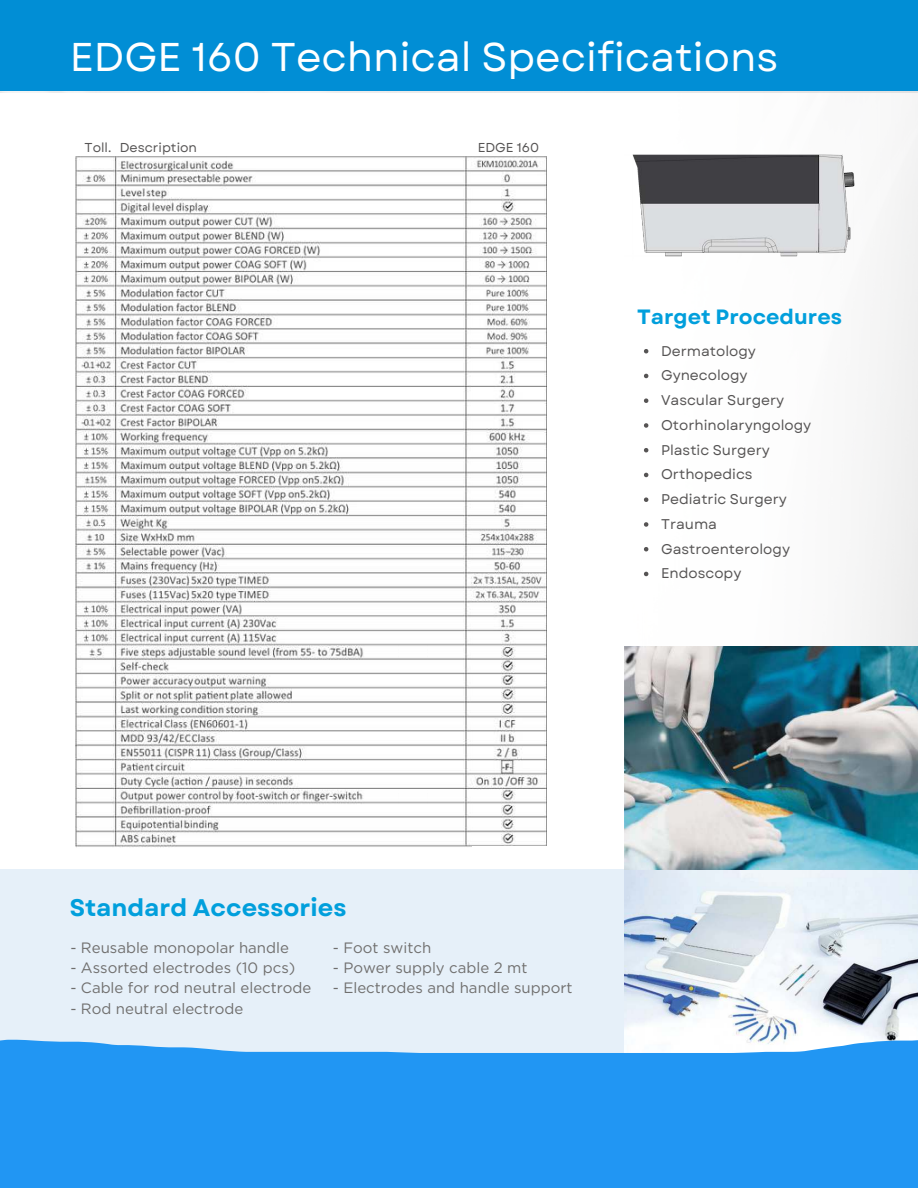
<style>
.page{position:relative;width:918px;height:1188px;background:#fff}
.page>*{position:absolute;margin:0;border:0;box-sizing:border-box;transform-origin:0 0}
.t1{font:40.05px "Garet";color:#fff}
.t2{font:700 24px "Garet";color:#019fdc}
.t3{font:700 20.7px "Garet";color:#019fdc}
.t4{font:15px "Gotham HTF";color:#706f6e}
.t5{font:14.1px/24.8px "Garet";color:#565454}
.t6{font:12.9px "Garet";color:#565454}
</style>
<div class="page">
<img style="left:615px;top:92px;width:303px;height:555px">
<img style="left:0;top:90px;width:918px;height:2px">
<div style="left:0;top:0;width:918px;height:90px;background:#018ed5"></div>
<div style="left:0;top:869px;width:630px;height:232px;background:#e6f0f9"></div>
<img style="left:624px;top:647px;width:294px;height:387px">
<img style="left:624px;top:155px;width:231px;height:106px">
<svg style="left:644px;top:349px;width:4px;height:4px"></svg>
<svg style="left:644px;top:374px;width:4px;height:4px"></svg>
<svg style="left:644px;top:398px;width:4px;height:5px"></svg>
<svg style="left:644px;top:423px;width:4px;height:5px"></svg>
<svg style="left:644px;top:448px;width:4px;height:4px"></svg>
<svg style="left:644px;top:473px;width:4px;height:4px"></svg>
<svg style="left:644px;top:497px;width:4px;height:5px"></svg>
<svg style="left:644px;top:522px;width:4px;height:5px"></svg>
<svg style="left:644px;top:547px;width:4px;height:4px"></svg>
<svg style="left:644px;top:572px;width:4px;height:4px"></svg>
<img style="left:76px;top:156px;width:351px;height:692px">
<img style="left:471px;top:156px;width:76px;height:690px">
<img style="left:427px;top:156px;width:44px;height:691px">
<svg style="left:0;top:1034px;width:918px;height:154px;background:#359ff3"></svg>
<h1 class="t1" style="left:70px;top:32px;width:710px">EDGE 160 Technical Specifications</h1>
<p class="t6" style="left:85px;top:139px;width:114px">Toll. Description</p>
<p class="t6" style="left:478px;top:139px;width:63px">EDGE 160</p>
<h3 class="t3" style="left:637px;top:303px;width:206px">Target Procedures</h3>
<p class="t5" style="left:661px;top:339px;width:152px">Dermatology<br>Gynecology<br>Vascular Surgery<br>Otorhinolaryngology<br>Plastic Surgery<br>Orthopedics<br>Pediatric Surgery<br>Trauma<br>Gastroenterology<br>Endoscopy</p>
<h2 class="t2" style="left:70px;top:893px;width:278px">Standard Accessories</h2>
<p class="t4" style="left:70px;top:939px;width:220px">- Reusable monopolar handle</p>
<p class="t4" style="left:70px;top:959px;width:227px">- Assorted electrodes (10 pcs)</p>
<p class="t4" style="left:70px;top:980px;width:243px">- Cable for rod neutral electrode</p>
<p class="t4" style="left:70px;top:1000px;width:175px">- Rod neutral electrode</p>
<p class="t4" style="left:333px;top:939px;width:100px">- Foot switch</p>
<p class="t4" style="left:333px;top:959px;width:196px">- Power supply cable 2 mt</p>
<p class="t4" style="left:333px;top:980px;width:241px">- Electrodes and handle support</p>
</div>
